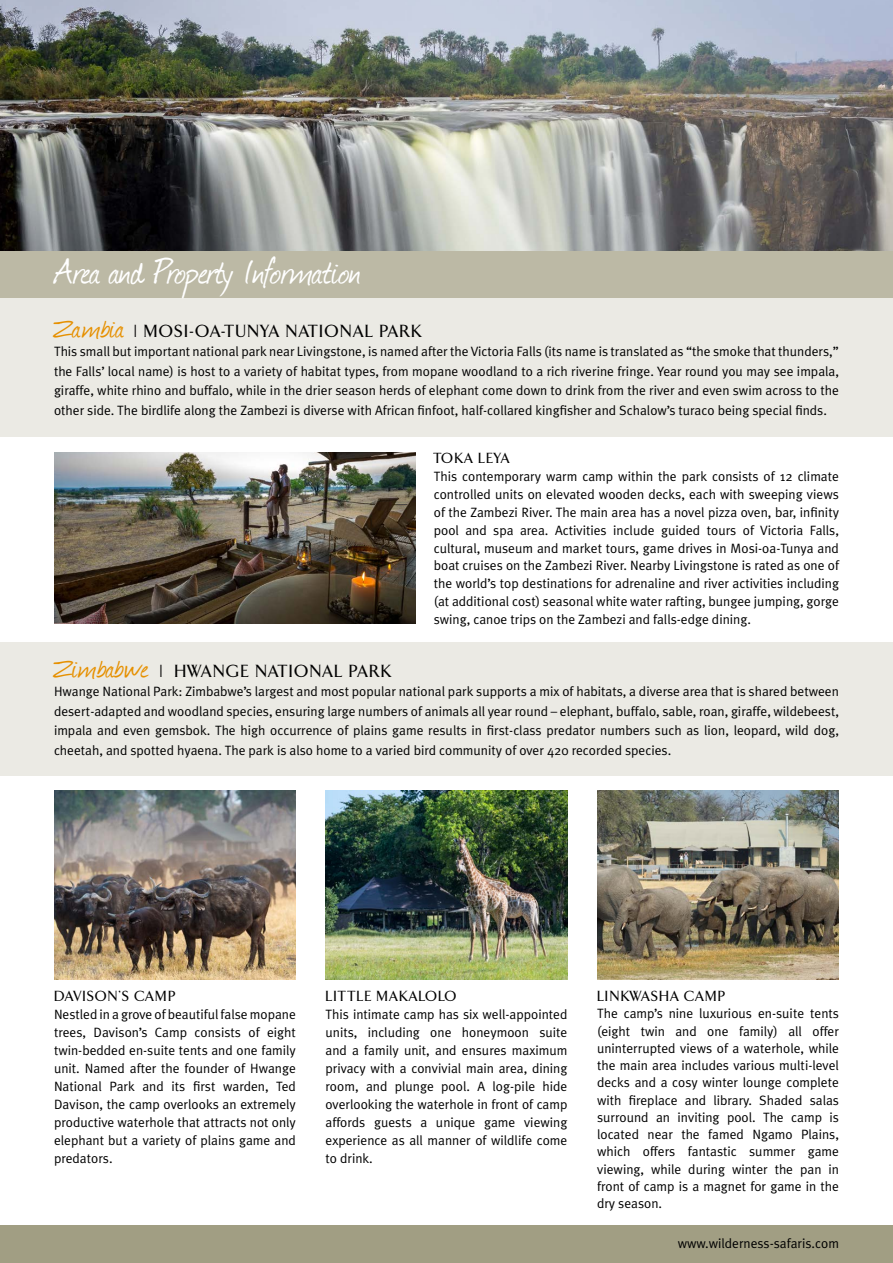
<style>
.page{position:relative;width:893px;height:1263px;background:#fff}
.page>*{position:absolute;margin:0;border:0;box-sizing:border-box;transform-origin:0 0}
.t1{font:42.75px "Journal";letter-spacing:-.02em;color:#fff}
.t2{font:500 18px "Arrow";letter-spacing:.075em;color:#000}
.t3{font:500 15px "Arrow";letter-spacing:.075em;color:#000}
.t4{font:13.5px/18px "Meta Plus Normal";color:#000;text-align:justify}
.s1{font-family:"Journal";font-weight:400;font-size:34.5px;color:#e69000}
</style>
<div class="page">
<img style="left:0;top:0;width:893px;height:251px">
<div style="left:0;top:281px;width:893px;height:156px;background:#ebeae4"></div>
<div style="left:0;top:251px;width:893px;height:47px;background:#bcb9a5"></div>
<div style="left:0;top:642px;width:893px;height:134px;background:#ebeae4"></div>
<img style="left:54px;top:452px;width:361px;height:171px">
<img style="left:54px;top:791px;width:242px;height:188px">
<img style="left:326px;top:791px;width:241px;height:188px">
<img style="left:597px;top:791px;width:242px;height:188px">
<div style="left:0;top:1225px;width:893px;height:38px;background:#a19e83"></div>
<h1 class="t1" style="left:54px;top:242px;width:308px">Area and Property Information</h1>
<h2 class="t2" style="left:54px;top:322px;width:369px"><span class="s1">Zambia</span> | MOSI-OA-TUNYA NATIONAL PARK</h2>
<p class="t4" style="left:54px;top:342px;width:786px;line-height:19.5px">This small but important national park near Livingstone, is named after the Victoria Falls (its name is translated as “the smoke that thunders,” the Falls’ local name) is host to a variety of habitat types, from mopane woodland to a rich riverine fringe. Year round you may see impala, giraffe, white rhino and buffalo, while in the drier season herds of elephant come down to drink from the river and even swim across to the other side. The birdlife along the Zambezi is diverse with African finfoot, half-collared kingfisher and Schalow’s turaco being special finds.</p>
<p class="t3" style="left:434px;top:450px;width:77px">TOKA LEYA</p>
<p class="t4" style="left:434px;top:467px;width:407px">This contemporary warm camp within the park consists of 12 climate controlled units on elevated wooden decks, each with sweeping views of the Zambezi River. The main area has a novel pizza oven, bar, infinity pool and spa area. Activities include guided tours of Victoria Falls, cultural, museum and market tours, game drives in Mosi-oa-Tunya and boat cruises on the Zambezi River. Nearby Livingstone is rated as one of the world’s top destinations for adrenaline and river activities including (at additional cost) seasonal white water rafting, bungee jumping, gorge swing, canoe trips on the Zambezi and falls-edge dining.</p>
<h2 class="t2" style="left:54px;top:661px;width:338px"><span class="s1">Zimbabwe</span> | HWANGE NATIONAL PARK</h2>
<p class="t4" style="left:54px;top:682px;width:786px;line-height:19.5px">Hwange National Park: Zimbabwe’s largest and most popular national park supports a mix of habitats, a diverse area that is shared between desert-adapted and woodland species, ensuring large numbers of animals all year round – elephant, buffalo, sable, roan, giraffe, wildebeest, impala and even gemsbok. The high occurrence of plains game results in first-class predator numbers such as lion, leopard, wild dog, cheetah, and spotted hyaena. The park is also home to a varied bird community of over 420 recorded species.</p>
<p class="t3" style="left:54px;top:988px;width:123px">DAVISON’S CAMP</p>
<p class="t4" style="left:54px;top:1005px;width:243px">Nestled in a grove of beautiful false mopane trees, Davison’s Camp consists of eight twin-bedded en-suite tents and one family unit. Named after the founder of Hwange National Park and its first warden, Ted Davison, the camp overlooks an extremely productive waterhole that attracts not only elephant but a variety of plains game and predators.</p>
<p class="t3" style="left:326px;top:988px;width:132px">LITTLE MAKALOLO</p>
<p class="t4" style="left:326px;top:1005px;width:243px">This intimate camp has six well-appointed units, including one honeymoon suite and a family unit, and ensures maximum privacy with a convivial main area, dining room, and plunge pool. A log-pile hide overlooking the waterhole in front of camp affords guests a unique game viewing experience as all manner of wildlife come to drink.</p>
<p class="t3" style="left:597px;top:988px;width:130px">LINKWASHA CAMP</p>
<p class="t4" style="left:597px;top:1005px;width:243px;line-height:17.2px">The camp’s nine luxurious en-suite tents (eight twin and one family) all offer uninterrupted views of a waterhole, while the main area includes various multi-level decks and a cosy winter lounge complete with fireplace and library. Shaded salas surround an inviting pool. The camp is located near the famed Ngamo Plains, which offers fantastic summer game viewing, while during winter the pan in front of camp is a magnet for game in the dry season.</p>
<p class="t4" style="left:678px;top:1234px;width:163px">www.wilderness-safaris.com</p>
</div>
